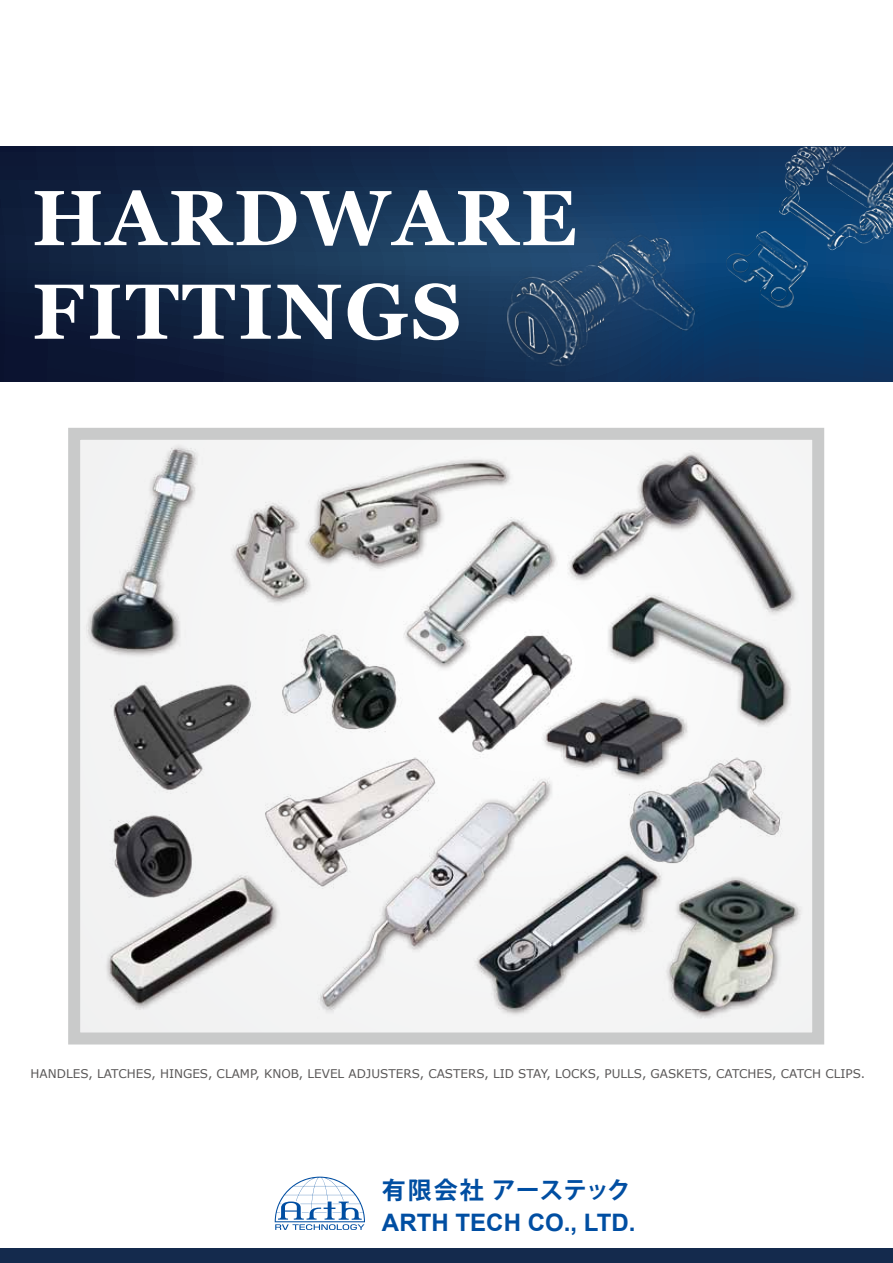
<style>
.page{position:relative;width:893px;height:1263px;background:#fff}
.page>*{position:absolute;margin:0;border:0;box-sizing:border-box;transform-origin:0 0}
.t1{font:700 78px/93.6px "Vani";letter-spacing:.04em;color:#fff}
.t2{font:700 24px "Arial";color:#004ea2}
.t3{font:700 24px "Koz Go Pr 6 N";letter-spacing:-.005em;color:#004ea2}
.t4{font:12px "Verdana";color:#595757}
</style>
<div class="page">
<svg style="left:0;top:147px;width:893px;height:224px;background:#112543"></svg>
<img style="left:859px;top:147px;width:34px;height:162px">
<img style="left:355px;top:147px;width:504px;height:224px">
<img style="left:0;top:371px;width:893px;height:850px">
<svg style="left:275px;top:1176px;width:90px;height:54px"></svg>
<div style="left:0;top:1248px;width:893px;height:15px;background:#142a4d"></div>
<h1 class="t1" style="left:32px;top:171px;width:546px">HARDWARE<br>FITTINGS</h1>
<p class="t4" style="left:31px;top:1065px;width:836px">HANDLES, LATCHES, HINGES, CLAMP, KNOB, LEVEL ADJUSTERS, CASTERS, LID STAY, LOCKS, PULLS, GASKETS, CATCHES, CATCH CLIPS.</p>
<h2 class="t3" style="left:382px;top:1177px;width:251px">有限会社 アーステック</h2>
<h2 class="t2" style="left:382px;top:1206px;width:255px">ARTH TECH CO., LTD.</h2>
</div>
